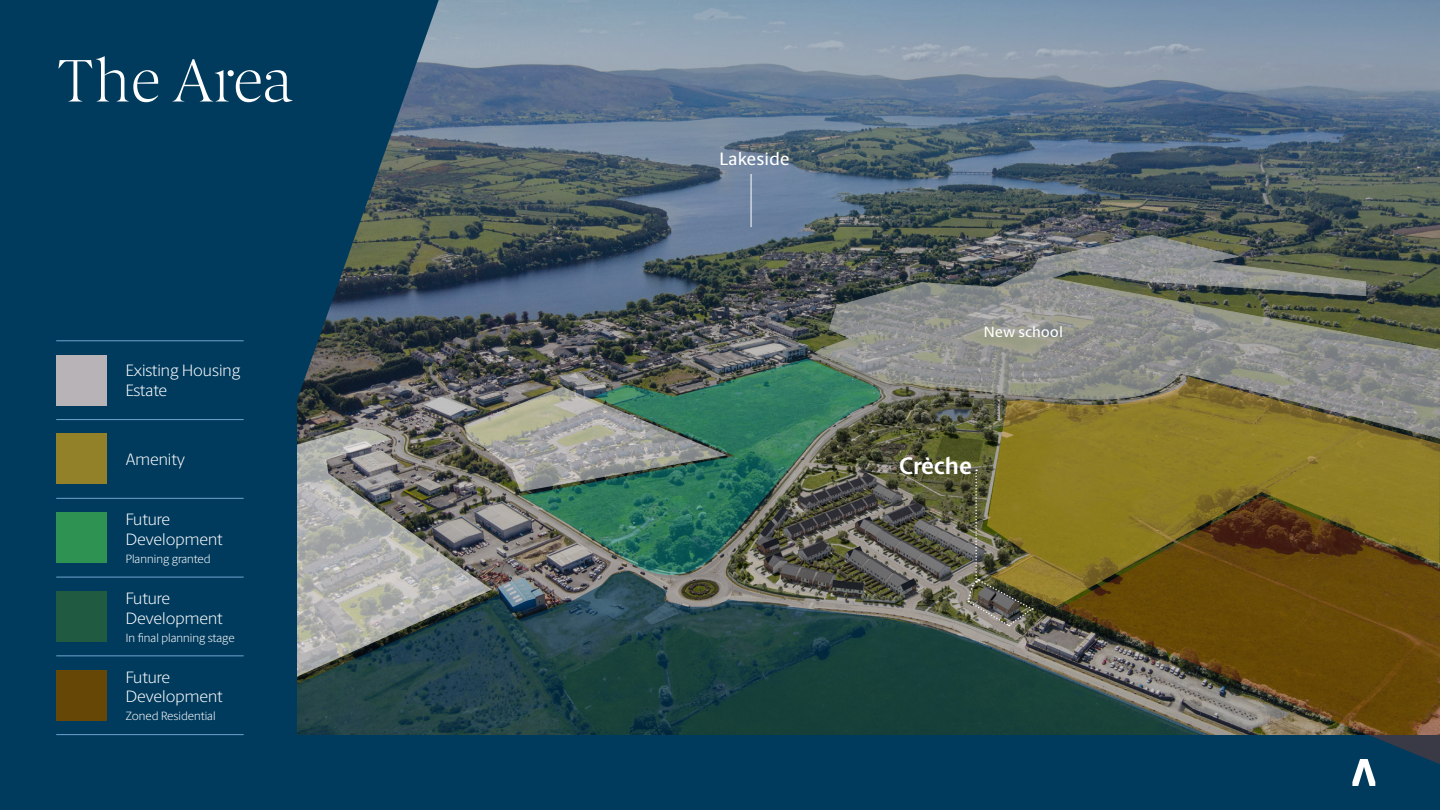
<style>
.page{position:relative;width:1440px;height:810px;background:#003b5e}
.page>*{position:absolute;margin:0;border:0;box-sizing:border-box;transform-origin:0 0}
.t1{font:300 60px "Berlingske Serif";color:#fff}
.t2{font:700 24px "Berlingske Sans";color:#fff}
.t3{font:500 18px "Berlingske Sans";color:#fff}
.t4{font:300 16.5px/19.8px "Berlingske Sans";color:#fff}
.t5{font:500 15px "Berlingske Sans";color:#fff}
.t6{font:300 12px "Berlingske Sans";color:#fff}
</style>
<div class="page">
<img style="left:439px;top:0;width:1001px;height:571px">
<svg style="left:297px;top:0;width:142px;height:428px"></svg>
<svg style="left:987px;top:376px;width:453px;height:195px;background:#8a7d3d"></svg>
<img style="left:297px;top:428px;width:195px;height:143px">
<img style="left:520px;top:359px;width:361px;height:212px">
<svg style="left:297px;top:571px;width:763px;height:164px;background:#3a5453"></svg>
<hr style="left:751px;top:174px;width:1px;height:53px;background:#fff">
<svg style="left:967px;top:470px;width:66px;height:157px;background:#726c3e"></svg>
<svg style="left:1352px;top:767px;width:23px;height:19px"></svg>
<svg style="left:1060px;top:496px;width:380px;height:271px;background:#5d5227"></svg>
<img style="left:464px;top:387px;width:264px;height:105px">
<hr style="left:56px;top:340px;width:188px;height:1px;background:#70a1cf">
<hr style="left:56px;top:419px;width:188px;height:1px;background:#70a1cf">
<hr style="left:56px;top:498px;width:188px;height:1px;background:#70a1cf">
<hr style="left:56px;top:577px;width:188px;height:1px;background:#70a1cf">
<hr style="left:56px;top:655px;width:188px;height:1px;background:#70a1cf">
<hr style="left:56px;top:734px;width:188px;height:1px;background:#70a1cf">
<div style="left:56px;top:355px;width:51px;height:51px;background:#b7b3b7"></div>
<div style="left:56px;top:512px;width:51px;height:51px;background:#2e9253"></div>
<div style="left:56px;top:591px;width:51px;height:51px;background:#205a41"></div>
<div style="left:56px;top:670px;width:51px;height:51px;background:#674705"></div>
<div style="left:56px;top:433px;width:51px;height:51px;background:#928128"></div>
<h1 class="t1" style="left:56px;top:42px;width:238px">The Area</h1>
<p class="t4" style="left:126px;top:361px;width:116px">Existing Housing<br>Estate</p>
<p class="t4" style="left:126px;top:449px;width:61px">Amenity</p>
<p class="t4" style="left:126px;top:509px;width:98px">Future<br>Development</p>
<p class="t6" style="left:126px;top:551px;width:86px">Planning granted</p>
<p class="t4" style="left:126px;top:588px;width:98px">Future<br>Development</p>
<p class="t6" style="left:126px;top:630px;width:110px">In final planning stage</p>
<p class="t4" style="left:126px;top:667px;width:98px">Future<br>Development</p>
<p class="t6" style="left:126px;top:709px;width:91px">Zoned Residential</p>
<p class="t3" style="left:719px;top:148px;width:72px">Lakeside</p>
<p class="t5" style="left:984px;top:323px;width:81px">New school</p>
<h2 class="t2" style="left:899px;top:451px;width:74px">Crèche</h2>
</div>
